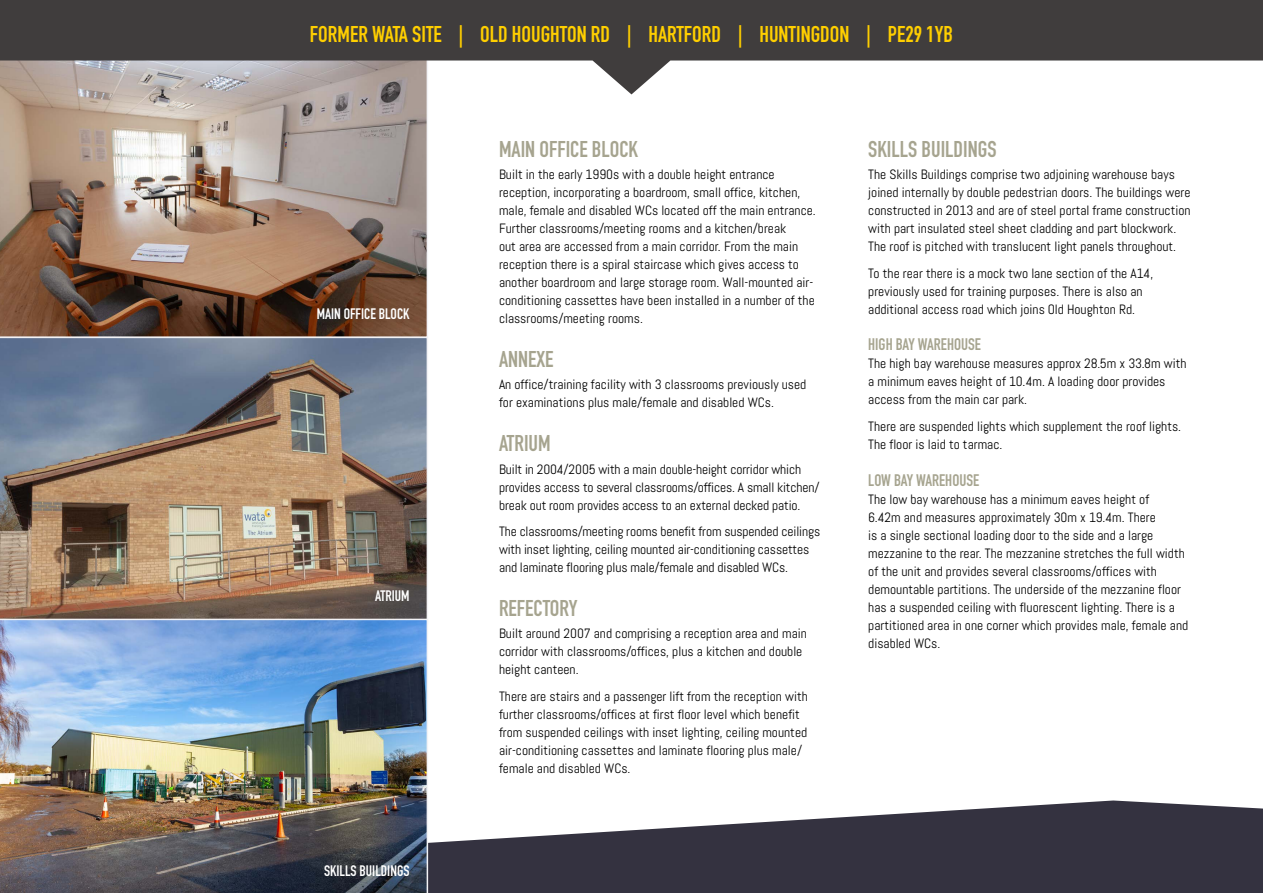
<style>
.page{position:relative;width:1263px;height:893px;background:#fff}
.page>*{position:absolute;margin:0;border:0;box-sizing:border-box;transform-origin:0 0}
.t1{font:700 22.5px "DIN Condensed";color:#ffcf00}
.t2{font:700 22.5px "DIN Condensed";color:#a6a48f}
.t3{font:700 16.5px "DIN Condensed";color:#a6a48f}
.t4{font:700 15px "DIN Condensed";color:#fff}
.t5{font:13.5px/18px "Abel";color:#000}
</style>
<div class="page">
<svg style="left:428px;top:800px;width:835px;height:93px;fill:#343240"></svg>
<img style="left:0;top:94px;width:428px;height:243px">
<img style="left:0;top:337px;width:428px;height:282px">
<img style="left:0;top:619px;width:428px;height:274px">
<svg style="left:0;top:0;width:1263px;height:94px;fill:#403d3d"></svg>
<h1 class="t1" style="left:310px;top:19px;width:644px">FORMER WATA SITE | OLD HOUGHTON RD | HARTFORD | HUNTINGDON | PE29 1YB</h1>
<p class="t4" style="left:317px;top:304px;width:94px">MAIN OFFICE BLOCK</p>
<p class="t4" style="left:375px;top:586px;width:36px">ATRIUM</p>
<p class="t4" style="left:324px;top:860px;width:87px">SKILLS BUILDINGS</p>
<h1 class="t2" style="left:499px;top:134px;width:141px">MAIN OFFICE BLOCK</h1>
<p class="t5" style="left:499px;top:166px;width:318px">Built in the early 1990s with a double height entrance reception, incorporating a boardroom, small office, kitchen, male, female and disabled WCs located off the main entrance.<br>Further classrooms/meeting rooms and a kitchen/break<br>out area are accessed from a main corridor. From the main reception there is a spiral staircase which gives access to another boardroom and large storage room. Wall-mounted air&shy;conditioning cassettes have been installed in a number of the classrooms/meeting rooms.</p>
<h1 class="t2" style="left:499px;top:344px;width:56px">ANNEXE</h1>
<p class="t5" style="left:499px;top:376px;width:309px">An office/training facility with 3 classrooms previously used for examinations plus male/female and disabled WCs.</p>
<h1 class="t2" style="left:499px;top:428px;width:53px">ATRIUM</h1>
<p class="t5" style="left:499px;top:460px;width:322px">Built in 2004/2005 with a main double-height corridor which provides access to several classrooms/offices. A small kitchen/ break out room provides access to an external decked patio.</p>
<p class="t5" style="left:499px;top:523px;width:323px">The classrooms/meeting rooms benefit from suspended ceilings with inset lighting, ceiling mounted air-conditioning cassettes and laminate flooring plus male/female and disabled WCs.</p>
<h1 class="t2" style="left:499px;top:593px;width:80px">REFECTORY</h1>
<p class="t5" style="left:499px;top:625px;width:309px">Built around 2007 and comprising a reception area and main corridor with classrooms/offices, plus a kitchen and double height canteen.</p>
<p class="t5" style="left:499px;top:687px;width:310px">There are stairs and a passenger lift from the reception with further classrooms/offices at first floor level which benefit from suspended ceilings with inset lighting, ceiling mounted air-conditioning cassettes and laminate flooring plus male/ female and disabled WCs.</p>
<h1 class="t2" style="left:868px;top:134px;width:130px">SKILLS BUILDINGS</h1>
<p class="t5" style="left:868px;top:166px;width:324px">The Skills Buildings comprise two adjoining warehouse bays joined internally by double pedestrian doors. The buildings were constructed in 2013 and are of steel portal frame construction with part insulated steel sheet cladding and part blockwork.<br>The roof is pitched with translucent light panels throughout.</p>
<p class="t5" style="left:868px;top:264px;width:286px">To the rear there is a mock two lane section of the A14, previously used for training purposes. There is also an additional access road which joins Old Houghton Rd.</p>
<p class="t3" style="left:868px;top:334px;width:114px">HIGH BAY WAREHOUSE</p>
<p class="t5" style="left:868px;top:355px;width:320px">The high bay warehouse measures approx 28.5m x 33.8m with a minimum eaves height of 10.4m. A loading door provides access from the main car park.</p>
<p class="t5" style="left:868px;top:417px;width:314px">There are suspended lights which supplement the roof lights.<br>The floor is laid to tarmac.</p>
<p class="t3" style="left:868px;top:469px;width:112px">LOW BAY WAREHOUSE</p>
<p class="t5" style="left:868px;top:490px;width:321px">The low bay warehouse has a minimum eaves height of<br>6.42m and measures approximately 30m x 19.4m. There<br>is a single sectional loading door to the side and a large mezzanine to the rear. The mezzanine stretches the full width of the unit and provides several classrooms/offices with demountable partitions. The underside of the mezzanine floor has a suspended ceiling with fluorescent lighting. There is a partitioned area in one corner which provides male, female and disabled WCs.</p>
</div>
